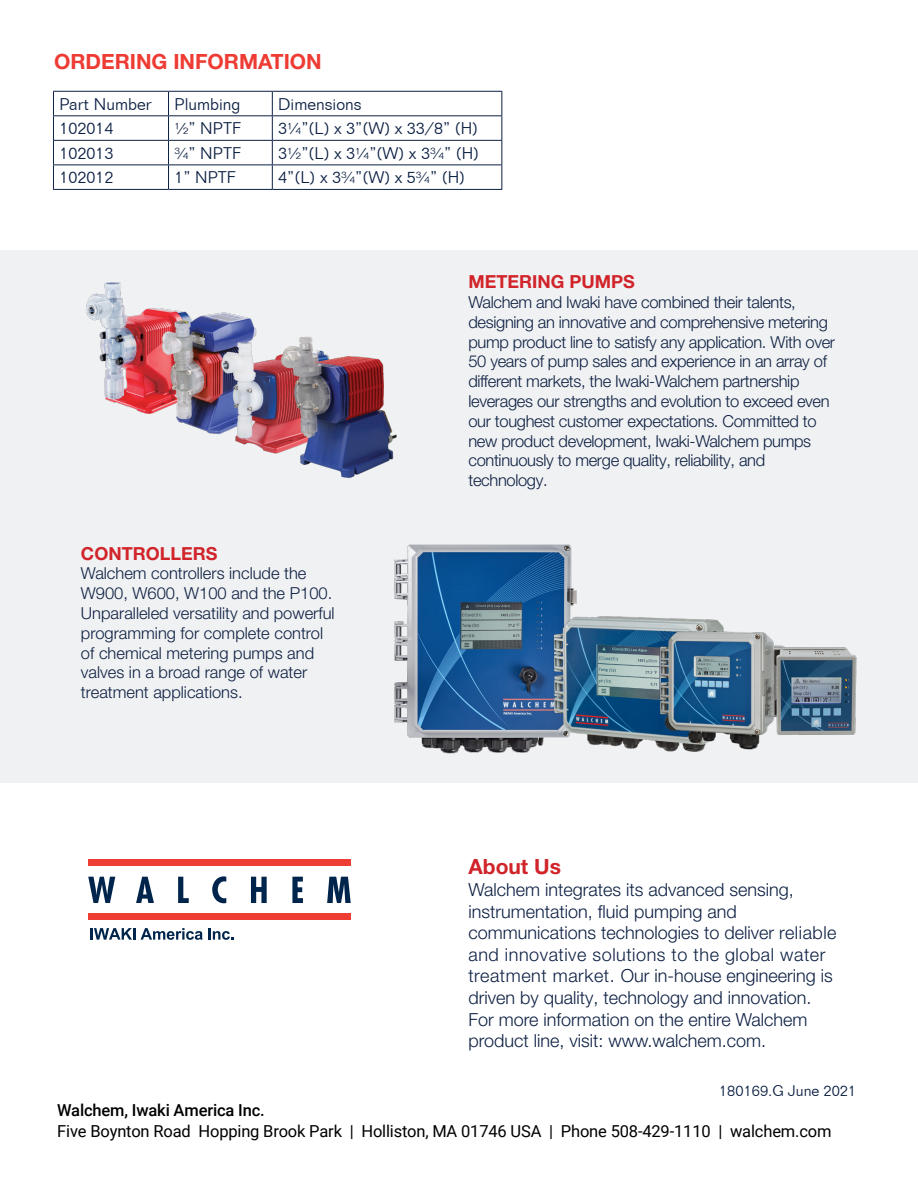
<style>
.page{position:relative;width:918px;height:1188px;background:#fff}
.page>*{position:absolute;margin:0;border:0;box-sizing:border-box;transform-origin:0 0}
.t1{font:700 21px "Helvetica Neue LT Pro";color:#ee3b33}
.t2{font:700 21px "Helvetica Neue LT Pro";color:#d1232a}
.t3{font:300 18px/21.6px "Helvetica Neue LT Pro";color:#0d2043}
.t4{font:700 18px "Helvetica Neue LT Pro";color:#d1232a}
.t5{font:300 16.5px/19.8px "Helvetica Neue LT Pro";letter-spacing:-.02em;color:#0d2043}
.t6{font:300 16.5px/19.8px "Helvetica Neue LT Pro";color:#0d2043}
.t7{font:300 16.5px "Folio BT";color:#0c2043}
.t8{font:16.5px "Roboto";letter-spacing:-.01em;color:#000}
.t9{font:500 16.5px "Roboto";letter-spacing:-.01em;color:#000}
.t10{font:300 15px "Folio BT";color:#0c2043}
</style>
<div class="page">
<div style="left:0;top:250px;width:918px;height:533px;background:#f0f1f2"></div>
<img style="left:86px;top:282px;width:311px;height:196px">
<img style="left:394px;top:544px;width:182px;height:210px">
<img style="left:550px;top:610px;width:172px;height:143px">
<img style="left:656px;top:625px;width:114px;height:125px">
<img style="left:769px;top:638px;width:88px;height:104px">
<svg style="left:88px;top:877px;width:27px;height:26px"></svg>
<svg style="left:136px;top:877px;width:18px;height:26px"></svg>
<svg style="left:178px;top:877px;width:11px;height:26px"></svg>
<svg style="left:212px;top:876px;width:14px;height:27px"></svg>
<svg style="left:251px;top:877px;width:16px;height:26px"></svg>
<svg style="left:292px;top:877px;width:11px;height:26px"></svg>
<svg style="left:327px;top:877px;width:24px;height:26px"></svg>
<div style="left:88px;top:860px;width:263px;height:6px;background:#ee3e34"></div>
<div style="left:88px;top:914px;width:263px;height:6px;background:#ee3e34"></div>
<svg style="left:91px;top:928px;width:44px;height:12px"></svg>
<svg style="left:141px;top:928px;width:93px;height:12px"></svg>
<hr style="left:53px;top:91px;width:116px;height:1px;background:#0c2043">
<hr style="left:169px;top:91px;width:103px;height:1px;background:#0c2043">
<hr style="left:272px;top:91px;width:230px;height:1px;background:#0c2043">
<hr style="left:53px;top:115px;width:116px;height:1px;background:#0c2043">
<hr style="left:169px;top:115px;width:103px;height:1px;background:#0c2043">
<hr style="left:272px;top:115px;width:230px;height:1px;background:#0c2043">
<hr style="left:53px;top:140px;width:116px;height:1px;background:#0c2043">
<hr style="left:169px;top:140px;width:103px;height:1px;background:#0c2043">
<hr style="left:272px;top:140px;width:230px;height:1px;background:#0c2043">
<hr style="left:53px;top:165px;width:116px;height:1px;background:#0c2043">
<svg style="left:53px;top:92px;width:1px;height:97px"></svg>
<hr style="left:169px;top:165px;width:103px;height:1px;background:#0c2043">
<svg style="left:168px;top:92px;width:1px;height:97px"></svg>
<hr style="left:272px;top:165px;width:230px;height:1px;background:#0c2043">
<svg style="left:272px;top:92px;width:1px;height:97px"></svg>
<svg style="left:501px;top:92px;width:1px;height:97px"></svg>
<hr style="left:53px;top:189px;width:116px;height:1px;background:#0c2043">
<hr style="left:169px;top:189px;width:103px;height:1px;background:#0c2043">
<hr style="left:272px;top:189px;width:230px;height:1px;background:#0c2043">
<p class="t1" style="left:54px;top:48px;width:269px">ORDERING INFORMATION</p>
<p class="t7" style="left:59px;top:94px;width:94px">Part Number</p>
<p class="t7" style="left:175px;top:94px;width:67px">Plumbing</p>
<p class="t7" style="left:278px;top:94px;width:85px">Dimensions</p>
<p class="t7" style="left:59px;top:118px;width:56px">102014</p>
<p class="t7" style="left:175px;top:118px;width:68px">½” NPTF</p>
<p class="t7" style="left:278px;top:118px;width:201px">3¼”(L) x 3”(W) x 33/8” (H)</p>
<p class="t7" style="left:59px;top:143px;width:56px">102013</p>
<p class="t7" style="left:175px;top:143px;width:68px">¾” NPTF</p>
<p class="t7" style="left:278px;top:143px;width:202px">3½”(L) x 3¼”(W) x 3¾” (H)</p>
<p class="t7" style="left:59px;top:168px;width:56px">102012</p>
<p class="t7" style="left:175px;top:168px;width:63px">1” NPTF</p>
<p class="t7" style="left:278px;top:168px;width:188px">4”(L) x 3¾”(W) x 5¾” (H)</p>
<p class="t4" style="left:81px;top:542px;width:138px">CONTROLLERS</p>
<p class="t6" style="left:81px;top:563px;width:255px">Walchem controllers include the<br>W900, W600, W100 and the P100.<br>Unparalleled versatility and powerful programming for complete control of chemical metering pumps and valves in a broad range of water treatment applications.</p>
<p class="t4" style="left:468px;top:270px;width:168px">METERING PUMPS</p>
<p class="t5" style="left:468px;top:292px;width:329px">Walchem and Iwaki have combined their talents,</p>
<p class="t5" style="left:468px;top:312px;width:368px">designing an innovative and comprehensive metering pump product line to satisfy any application. With over 50 years of pump sales and experience in an array of different markets, the Iwaki-Walchem partnership</p>
<p class="t5" style="left:468px;top:391px;width:363px">leverages our strengths and evolution to exceed even our toughest customer expectations. Committed to new product development, Iwaki-Walchem pumps continuously to merge quality, reliability, and</p>
<p class="t5" style="left:468px;top:470px;width:81px">technology.</p>
<p class="t2" style="left:468px;top:854px;width:94px">About Us</p>
<p class="t3" style="left:468px;top:879px;width:327px">Walchem integrates its advanced sensing,</p>
<p class="t3" style="left:468px;top:900px;width:270px">instrumentation, fluid pumping and</p>
<p class="t3" style="left:468px;top:922px;width:370px">communications technologies to deliver reliable and innovative solutions to the global water treatment market. Our in-house engineering is driven by quality, technology and innovation.</p>
<p class="t3" style="left:468px;top:1008px;width:341px">For more information on the entire Walchem</p>
<p class="t3" style="left:468px;top:1030px;width:299px">product line, visit: www.walchem.com.</p>
<p class="t10" style="left:719px;top:1082px;width:139px">180169.G June 2021</p>
<p class="t9" style="left:57px;top:1099px;width:209px">Walchem, Iwaki America Inc.</p>
<p class="t8" style="left:57px;top:1120px;width:776px">Five Boynton Road Hopping Brook Park | Holliston, MA 01746 USA | Phone 508-429-1110 | walchem.com</p>
</div>
